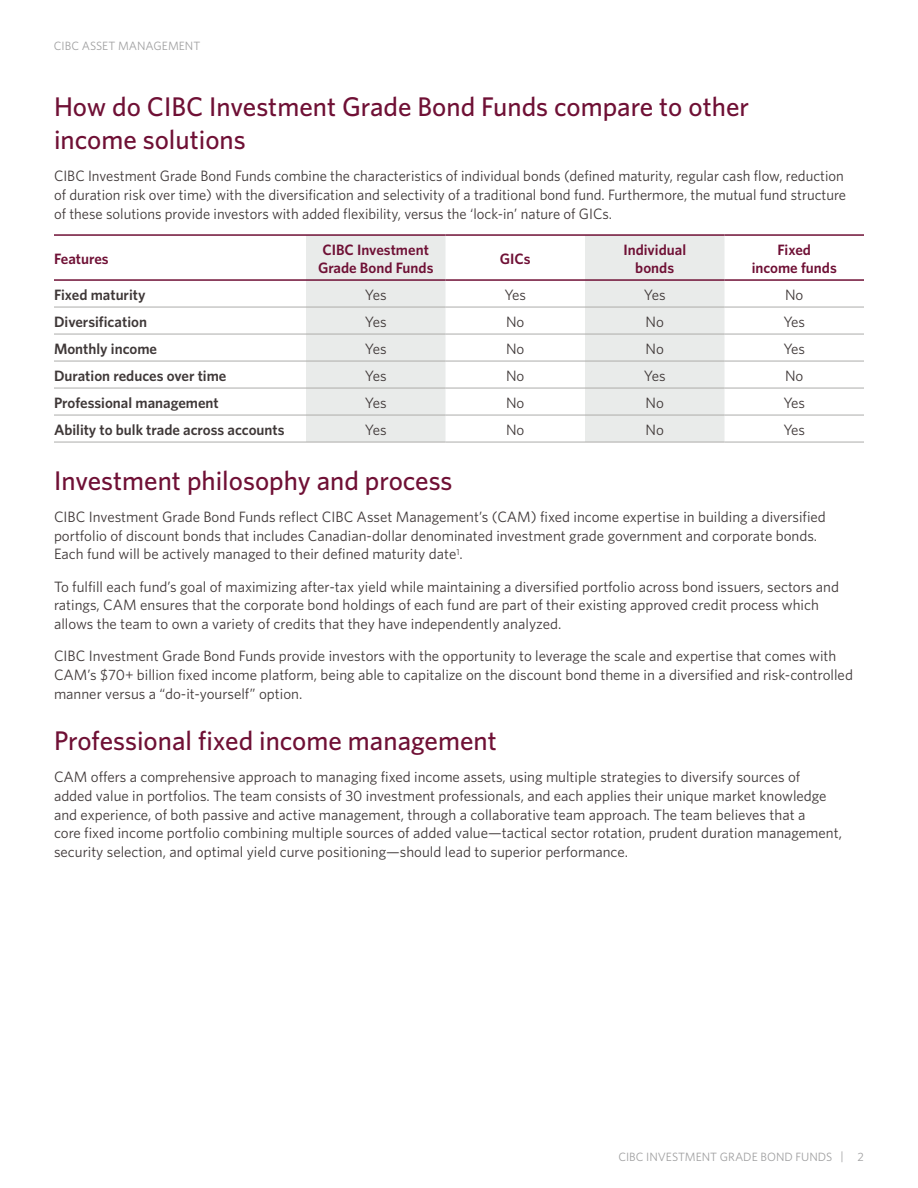
<style>
.page{position:relative;width:918px;height:1188px;background:#fff}
.page>*{position:absolute;margin:0;border:0;box-sizing:border-box;transform-origin:0 0}
.Subheader_H2{font:500 27px/33px "Whitney";color:#6f1035}
.Body_P{font:15px/18.8px "Whitney";color:#3f3838}
.Body_P-2{font:600 15px "Whitney";color:#3f3838}
.HeaderTable_P{font:600 15px/18px "Whitney";color:#6f1035;text-align:center}
.t1{font:12px "Whitney";color:#a0a0a1}
</style>
<div class="page">
<svg style="left:306px;top:236px;width:418px;height:206px;fill:#e9ebea"></svg>
<hr style="left:54px;top:307px;width:252px;height:1px;background:#adacaa">
<hr style="left:306px;top:307px;width:140px;height:1px;background:#adacaa">
<hr style="left:446px;top:307px;width:139px;height:1px;background:#adacaa">
<hr style="left:585px;top:307px;width:139px;height:1px;background:#adacaa">
<hr style="left:724px;top:307px;width:140px;height:1px;background:#adacaa">
<hr style="left:54px;top:334px;width:252px;height:1px;background:#adacaa">
<hr style="left:306px;top:334px;width:140px;height:1px;background:#adacaa">
<hr style="left:446px;top:334px;width:139px;height:1px;background:#adacaa">
<hr style="left:585px;top:334px;width:139px;height:1px;background:#adacaa">
<hr style="left:724px;top:334px;width:140px;height:1px;background:#adacaa">
<hr style="left:54px;top:361px;width:252px;height:1px;background:#adacaa">
<hr style="left:306px;top:361px;width:140px;height:1px;background:#adacaa">
<hr style="left:446px;top:361px;width:139px;height:1px;background:#adacaa">
<hr style="left:585px;top:361px;width:139px;height:1px;background:#adacaa">
<hr style="left:724px;top:361px;width:140px;height:1px;background:#adacaa">
<hr style="left:54px;top:388px;width:252px;height:1px;background:#adacaa">
<hr style="left:306px;top:388px;width:140px;height:1px;background:#adacaa">
<hr style="left:446px;top:388px;width:139px;height:1px;background:#adacaa">
<hr style="left:585px;top:388px;width:139px;height:1px;background:#adacaa">
<hr style="left:724px;top:388px;width:140px;height:1px;background:#adacaa">
<hr style="left:54px;top:415px;width:252px;height:1px;background:#adacaa">
<hr style="left:306px;top:415px;width:140px;height:1px;background:#adacaa">
<hr style="left:446px;top:415px;width:139px;height:1px;background:#adacaa">
<hr style="left:585px;top:415px;width:139px;height:1px;background:#adacaa">
<hr style="left:724px;top:415px;width:140px;height:1px;background:#adacaa">
<hr style="left:54px;top:442px;width:252px;height:1px;background:#adacaa">
<hr style="left:306px;top:442px;width:140px;height:1px;background:#adacaa">
<hr style="left:446px;top:442px;width:139px;height:1px;background:#adacaa">
<hr style="left:585px;top:442px;width:139px;height:1px;background:#adacaa">
<hr style="left:724px;top:442px;width:140px;height:1px;background:#adacaa">
<hr style="left:54px;top:234px;width:252px;height:2px;background:#6f1035">
<hr style="left:306px;top:234px;width:140px;height:2px;background:#6f1035">
<hr style="left:446px;top:234px;width:139px;height:2px;background:#6f1035">
<hr style="left:585px;top:234px;width:139px;height:2px;background:#6f1035">
<hr style="left:724px;top:234px;width:140px;height:2px;background:#6f1035">
<hr style="left:54px;top:279px;width:252px;height:2px;background:#6f1035">
<hr style="left:306px;top:279px;width:140px;height:2px;background:#6f1035">
<hr style="left:446px;top:279px;width:139px;height:2px;background:#6f1035">
<hr style="left:585px;top:279px;width:139px;height:2px;background:#6f1035">
<hr style="left:724px;top:279px;width:140px;height:2px;background:#6f1035">
<p class="t1" style="left:54px;top:38px;width:148px">CIBC ASSET MANAGEMENT</p>
<h2 class="Subheader_H2" style="left:54px;top:90px;width:697px">How do CIBC Investment Grade Bond Funds compare to other income solutions</h2>
<p class="Body_P" style="left:54px;top:166px;width:794px">CIBC Investment Grade Bond Funds combine the characteristics of individual bonds (defined maturity, regular cash flow, reduction of duration risk over time) with the diversification and selectivity of a traditional bond fund. Furthermore, the mutual fund structure of these solutions provide investors with added flexibility, versus the ‘lock-in’ nature of GICs.</p>
<p class="HeaderTable_P" style="left:54px;top:249px;width:56px">Features</p>
<p class="HeaderTable_P" style="left:318px;top:240px;width:117px">CIBC Investment<br>Grade Bond Funds</p>
<p class="HeaderTable_P" style="left:500px;top:249px;width:32px">GICs</p>
<p class="HeaderTable_P" style="left:623px;top:240px;width:64px">Individual</p>
<p class="HeaderTable_P" style="left:635px;top:258px;width:40px">bonds</p>
<p class="HeaderTable_P" style="left:752px;top:240px;width:87px">Fixed<br>income funds</p>
<p class="Body_P-2" style="left:54px;top:284px;width:93px">Fixed maturity</p>
<p class="Body_P" style="left:365px;top:285px;width:23px">Yes</p>
<p class="Body_P" style="left:504px;top:285px;width:23px">Yes</p>
<p class="Body_P" style="left:644px;top:285px;width:23px">Yes</p>
<p class="Body_P" style="left:785px;top:285px;width:20px">No</p>
<p class="Body_P-2" style="left:54px;top:311px;width:94px">Diversification</p>
<p class="Body_P" style="left:365px;top:312px;width:23px">Yes</p>
<p class="Body_P" style="left:506px;top:312px;width:20px">No</p>
<p class="Body_P" style="left:646px;top:312px;width:20px">No</p>
<p class="Body_P" style="left:783px;top:312px;width:23px">Yes</p>
<p class="Body_P-2" style="left:54px;top:338px;width:105px">Monthly income</p>
<p class="Body_P" style="left:365px;top:339px;width:23px">Yes</p>
<p class="Body_P" style="left:506px;top:339px;width:20px">No</p>
<p class="Body_P" style="left:646px;top:339px;width:20px">No</p>
<p class="Body_P" style="left:783px;top:339px;width:23px">Yes</p>
<p class="Body_P-2" style="left:54px;top:365px;width:174px">Duration reduces over time</p>
<p class="Body_P" style="left:365px;top:366px;width:23px">Yes</p>
<p class="Body_P" style="left:506px;top:366px;width:20px">No</p>
<p class="Body_P" style="left:644px;top:366px;width:23px">Yes</p>
<p class="Body_P" style="left:785px;top:366px;width:20px">No</p>
<p class="Body_P-2" style="left:54px;top:392px;width:166px">Professional management</p>
<p class="Body_P" style="left:365px;top:393px;width:23px">Yes</p>
<p class="Body_P" style="left:506px;top:393px;width:20px">No</p>
<p class="Body_P" style="left:646px;top:393px;width:20px">No</p>
<p class="Body_P" style="left:783px;top:393px;width:23px">Yes</p>
<p class="Body_P-2" style="left:54px;top:419px;width:232px">Ability to bulk trade across accounts</p>
<p class="Body_P" style="left:365px;top:420px;width:23px">Yes</p>
<p class="Body_P" style="left:506px;top:420px;width:20px">No</p>
<p class="Body_P" style="left:646px;top:420px;width:20px">No</p>
<p class="Body_P" style="left:783px;top:420px;width:23px">Yes</p>
<h2 class="Subheader_H2" style="left:54px;top:463px;width:400px">Investment philosophy and process</h2>
<p class="Body_P" style="left:54px;top:507px;width:773px">CIBC Investment Grade Bond Funds reflect CIBC Asset Management’s (CAM) fixed income expertise in building a diversified portfolio of discount bonds that includes Canadian-dollar denominated investment grade government and corporate bonds.<br>Each fund will be actively managed to their defined maturity date<sup>1</sup>.</p>
<p class="Body_P" style="left:54px;top:577px;width:786px">To fulfill each fund’s goal of maximizing after-tax yield while maintaining a diversified portfolio across bond issuers, sectors and ratings, CAM ensures that the corporate bond holdings of each fund are part of their existing approved credit process which allows the team to own a variety of credits that they have independently analyzed.</p>
<p class="Body_P" style="left:54px;top:647px;width:800px">CIBC Investment Grade Bond Funds provide investors with the opportunity to leverage the scale and expertise that comes with<br>CAM’s $70+ billion fixed income platform, being able to capitalize on the discount bond theme in a diversified and risk-controlled manner versus a “do-it-yourself” option.</p>
<h2 class="Subheader_H2" style="left:54px;top:724px;width:444px">Professional fixed income management</h2>
<p class="Body_P" style="left:54px;top:767px;width:790px">CAM offers a comprehensive approach to managing fixed income assets, using multiple strategies to diversify sources of added value in portfolios. The team consists of 30 investment professionals, and each applies their unique market knowledge and experience, of both passive and active management, through a collaborative team approach. The team believes that a<br>core fixed income portfolio combining multiple sources of added value—tactical sector rotation, prudent duration management, security selection, and optimal yield curve positioning—should lead to superior performance.</p>
<p class="t1" style="left:618px;top:1149px;width:247px">CIBC INVESTMENT GRADE BOND FUNDS | 2</p>
</div>
